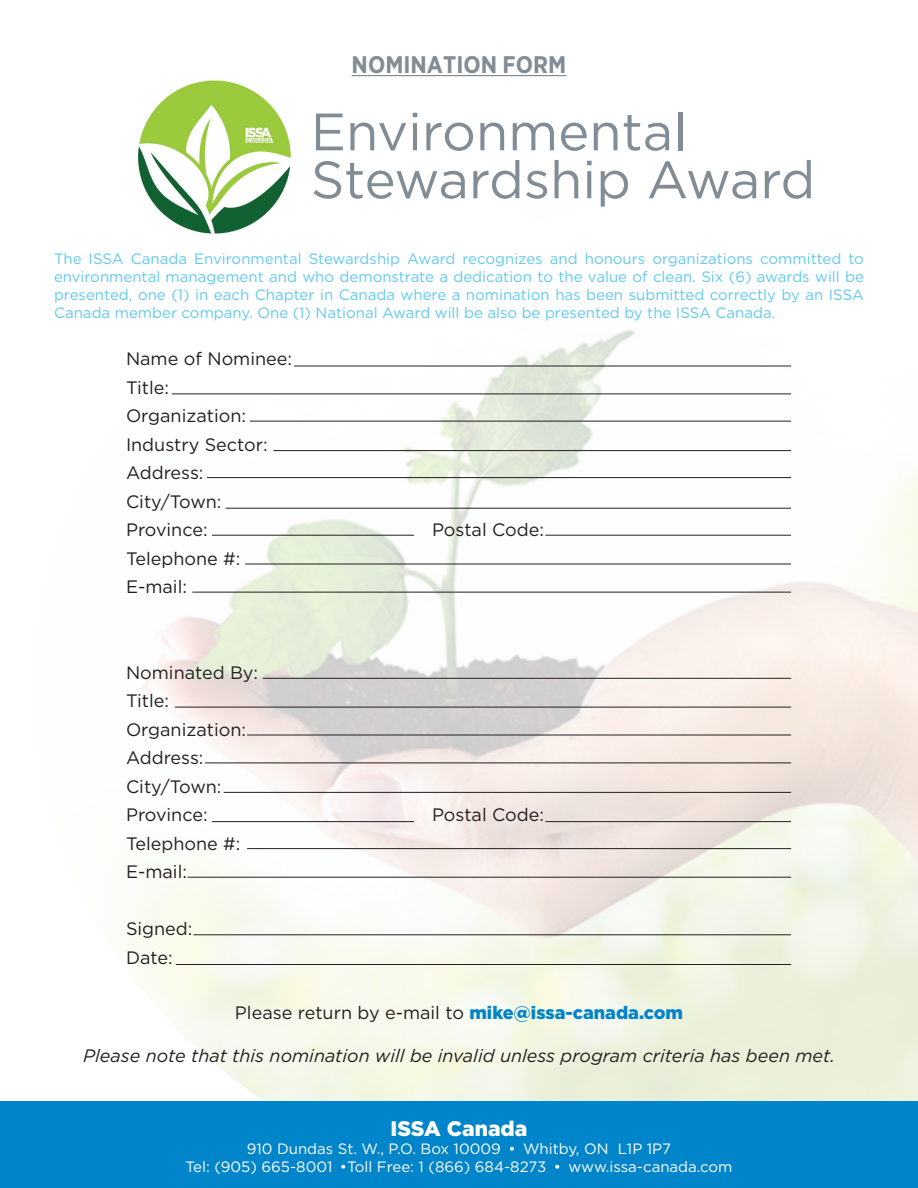
<style>
.page{position:relative;width:918px;height:1188px;background:#fff}
.page>*{position:absolute;margin:0;border:0;box-sizing:border-box;transform-origin:0 0}
.t1{font:52.5px/48px "Gotham";color:#828c95}
.t2{font:700 24px "Gotham Narrow";color:#828c95}
.t3{font:900 21px "Gotham";color:#fff}
.t4{font:18px/28.5px "Gotham";color:#231f20}
.t5{font:italic 18px "Gotham";color:#231f20}
.t6{font:15px/18px "Gotham";color:#61c9f0;text-align:justify}
.t7{font:15px/18px "Gotham";color:#fff;text-align:center}
.s1{font-weight:900;color:#0084ca}
</style>
<div class="page">
<img style="left:34px;top:330px;width:884px;height:772px">
<div style="left:0;top:1102px;width:918px;height:86px;background:#0084ca"></div>
<hr style="left:176px;top:964px;width:615px;height:1px;background:#231f20">
<hr style="left:193px;top:935px;width:598px;height:1px;background:#231f20">
<hr style="left:187px;top:877px;width:604px;height:1px;background:#231f20">
<hr style="left:247px;top:848px;width:544px;height:1px;background:#231f20">
<hr style="left:212px;top:821px;width:202px;height:1px;background:#231f20">
<hr style="left:545px;top:821px;width:246px;height:1px;background:#231f20">
<hr style="left:224px;top:792px;width:567px;height:1px;background:#231f20">
<hr style="left:205px;top:763px;width:586px;height:1px;background:#231f20">
<hr style="left:247px;top:735px;width:544px;height:1px;background:#231f20">
<hr style="left:175px;top:707px;width:616px;height:1px;background:#231f20">
<hr style="left:263px;top:678px;width:528px;height:1px;background:#231f20">
<hr style="left:192px;top:592px;width:599px;height:1px;background:#231f20">
<hr style="left:245px;top:564px;width:546px;height:1px;background:#231f20">
<hr style="left:212px;top:535px;width:202px;height:1px;background:#231f20">
<hr style="left:545px;top:535px;width:246px;height:1px;background:#231f20">
<hr style="left:226px;top:508px;width:565px;height:1px;background:#231f20">
<hr style="left:207px;top:477px;width:584px;height:1px;background:#231f20">
<hr style="left:273px;top:450px;width:518px;height:1px;background:#231f20">
<hr style="left:250px;top:421px;width:541px;height:1px;background:#231f20">
<hr style="left:172px;top:394px;width:619px;height:1px;background:#231f20">
<hr style="left:294px;top:366px;width:497px;height:1px;background:#231f20">
<img style="left:138px;top:80px;width:153px;height:154px">
<hr style="left:352px;top:75px;width:214px;height:1px;background:#828c95">
<h2 class="t2" style="left:352px;top:49px;width:216px">NOMINATION FORM</h2>
<h1 class="t1" style="left:311px;top:107px;width:506px">Environmental<br>Stewardship Award</h1>
<p class="t6" style="left:54px;top:250px;width:812px">The ISSA Canada Environmental Stewardship Award recognizes and honours organizations committed to environmental management and who demonstrate a dedication to the value of clean. Six (6) awards will be presented, one (1) in each Chapter in Canada where a nomination has been submitted correctly by an ISSA Canada member company. One (1) National Award will be also be presented by the ISSA Canada.</p>
<p class="t4" style="left:126px;top:344px;width:168px">Name of Nominee:<br>Title:<br>Organization:<br>Industry Sector:<br>Address:<br>City/Town:<br>Province:</p>
<p class="t4" style="left:126px;top:544px;width:116px">Telephone #:<br>E-mail:</p>
<p class="t4" style="left:126px;top:658px;width:134px">Nominated By:<br>Title:<br>Organization:<br>Address:<br>City/Town:<br>Province:</p>
<p class="t4" style="left:126px;top:829px;width:116px">Telephone #:<br>E-mail:</p>
<p class="t4" style="left:126px;top:914px;width:68px">Signed:<br>Date:</p>
<p class="t4" style="left:432px;top:515px;width:114px">Postal Code:</p>
<p class="t4" style="left:432px;top:800px;width:114px">Postal Code:</p>
<p class="t4" style="left:235px;top:998px;width:450px">Please return by e-mail to <span class="s1">mike@issa-canada.com</span></p>
<p class="t5" style="left:83px;top:1044px;width:753px">Please note that this nomination will be invalid unless program criteria has been met.</p>
<h3 class="t3" style="left:391px;top:1114px;width:138px">ISSA Canada</h3>
<p class="t7" style="left:185px;top:1139px;width:549px">910 Dundas St. W., P.O. Box 10009 • Whitby, ON L1P 1P7<br>Tel: (905) 665-8001 •Toll Free: 1 (866) 684-8273 • www.issa-canada.com</p>
</div>
